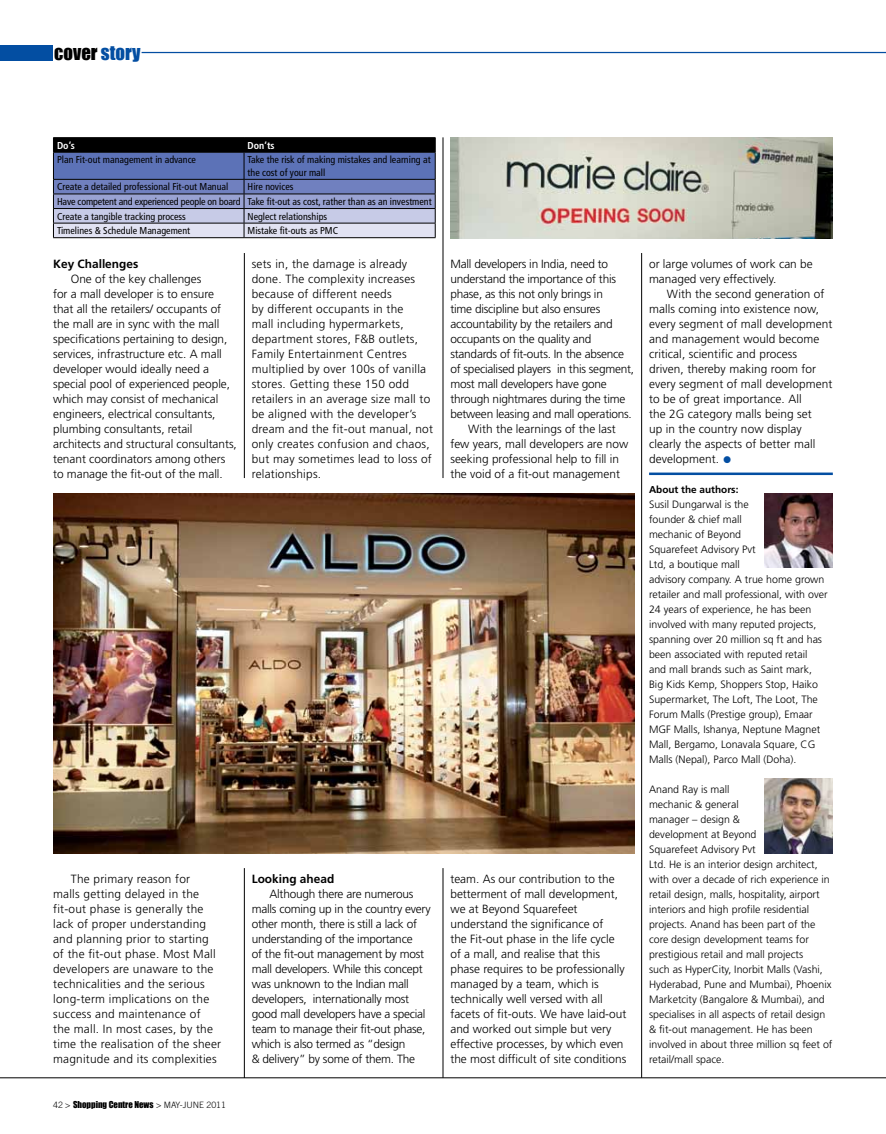
<style>
.page{position:relative;width:886px;height:1134px;background:#fff}
.page>*{position:absolute;margin:0;border:0;box-sizing:border-box;transform-origin:0 0}
.t1{font:18.75px "Impact";color:#000}
.t2{font:300 11.88px/15px "Frutiger";color:#000}
.t3{font:300 11.88px/15px "Frutiger";letter-spacing:.02em;color:#000}
.t4{font:300 11.88px/15px "Frutiger";letter-spacing:-.02em;color:#000}
.t5{font:700 11.88px "Frutiger";color:#000}
.t6{font:300 10.62px/15px "Frutiger";color:#000}
.t7{font:condensed 10px/14.6px "Frutiger";color:#000}
.t8{font:700 10px "Frutiger";color:#000}
.t9{font:700 condensed 10px "Frutiger";color:#fff}
.t10{font:8.75px "Impact";color:#000}
.s1{color:#034ea2}
.s2{font-family:"Trade Gothic";font-weight:300}
</style>
<div class="page">
<hr style="left:0;top:1077px;width:886px;height:1px;background:#000">
<hr style="left:142px;top:52px;width:744px;height:1px;background:#034ea2">
<div style="left:0;top:45px;width:53px;height:15px;background:#034ea2"></div>
<hr style="left:641px;top:253px;width:1px;height:825px;background:#000">
<hr style="left:443px;top:868px;width:1px;height:210px;background:#000">
<hr style="left:443px;top:137px;width:1px;height:341px;background:#000">
<hr style="left:244px;top:868px;width:1px;height:210px;background:#000">
<hr style="left:244px;top:253px;width:1px;height:225px;background:#000">
<img style="left:765px;top:493px;width:68px;height:75px">
<img style="left:765px;top:778px;width:68px;height:75px">
<hr style="left:649px;top:473px;width:184px;height:2px;background:#034ea2">
<hr style="left:53px;top:137px;width:191px;height:1px;background:#000">
<hr style="left:244px;top:137px;width:191px;height:1px;background:#000">
<svg style="left:53px;top:138px;width:383px;height:100px;background:#757fa6"></svg>
<hr style="left:53px;top:237px;width:191px;height:1px;background:#000">
<hr style="left:244px;top:237px;width:191px;height:1px;background:#000">
<img style="left:53px;top:493px;width:581px;height:360px">
<img style="left:450px;top:138px;width:383px;height:100px">
<h1 class="t1" style="left:54px;top:38px;width:88px">cover <span class="s1">story</span></h1>
<p class="t9" style="left:57px;top:139px;width:19px">Do’s</p>
<p class="t9" style="left:248px;top:139px;width:29px">Don’ts</p>
<p class="t7" style="left:57px;top:153px;width:141px">Plan Fit-out management in advance</p>
<p class="t7" style="left:248px;top:154px;width:185px;line-height:12.5px">Take the risk of making mistakes and learning at the cost of your mall</p>
<p class="t7" style="left:57px;top:180px;width:173px">Create a detailed professional Fit-out Manual</p>
<p class="t7" style="left:57px;top:180px;width:376px;text-indent:191px">Hire novices<br>Have competent and experienced people on board Take fit-out as cost, rather than as an investment<br>Create a tangible tracking process</p>
<p class="t7" style="left:248px;top:209px;width:81px">Neglect relationships</p>
<p class="t7" style="left:57px;top:223px;width:135px">Timelines &amp; Schedule Management</p>
<p class="t7" style="left:248px;top:223px;width:92px">Mistake fit-outs as PMC</p>
<p class="t5" style="left:53px;top:257px;width:87px">Key Challenges</p>
<p class="t2" style="left:53px;top:272px;width:185px;text-indent:18px">One of the key challenges<br>for a mall developer is to ensure that all the retailers/ occupants of the mall are in sync with the mall specifications pertaining to design, services, infrastructure etc. A mall developer would ideally need a special pool of experienced people, which may consist of mechanical engineers, electrical consultants, plumbing consultants, retail architects and structural consultants, tenant coordinators among others to manage the fit-out of the mall.</p>
<p class="t3" style="left:252px;top:257px;width:183px">sets in, the damage is already done. The complexity increases because of different needs<br>by different occupants in the<br>mall including hypermarkets, department stores, F&amp;B outlets,<br>Family Entertainment Centres multiplied by over 100s of vanilla stores. Getting these 150 odd retailers in an average size mall to be aligned with the developer’s dream and the fit-out manual, not only creates confusion and chaos, but may sometimes lead to loss of relationships.</p>
<p class="t4" style="left:450px;top:257px;width:159px">Mall developers in India, need to</p>
<p class="t4" style="left:450px;top:272px;width:167px">understand the importance of this</p>
<p class="t4" style="left:450px;top:287px;width:154px">phase, as this not only brings in</p>
<p class="t4" style="left:450px;top:302px;width:151px">time discipline but also ensures</p>
<p class="t4" style="left:450px;top:317px;width:164px">accountability by the retailers and</p>
<p class="t4" style="left:450px;top:332px;width:143px">occupants on the quality and</p>
<p class="t4" style="left:450px;top:347px;width:175px">standards of fit-outs. In the absence</p>
<p class="t4" style="left:450px;top:362px;width:185px">of specialised players in this segment,</p>
<p class="t4" style="left:450px;top:377px;width:158px">most mall developers have gone</p>
<p class="t4" style="left:450px;top:392px;width:176px">through nightmares during the time</p>
<p class="t4" style="left:450px;top:407px;width:183px">between leasing and mall operations.</p>
<p class="t2" style="left:468px;top:421px;width:149px">With the learnings of the last</p>
<p class="t2" style="left:450px;top:436px;width:179px">few years, mall developers are now</p>
<p class="t2" style="left:450px;top:451px;width:170px">seeking professional help to fill in</p>
<p class="t2" style="left:450px;top:466px;width:171px">the void of a fit-out management</p>
<p class="t3" style="left:53px;top:872px;width:169px;text-indent:18px">The primary reason for<br>malls getting delayed in the fit-out phase is generally the lack of proper understanding and planning prior to starting of the fit-out phase. Most Mall developers are unaware to the technicalities and the serious long-term implications on the success and maintenance of<br>the mall. In most cases, by the time the realisation of the sheer magnitude and its complexities</p>
<p class="t5" style="left:252px;top:872px;width:84px">Looking ahead</p>
<p class="t4" style="left:252px;top:887px;width:180px;text-indent:18px">Although there are numerous malls coming up in the country every other month, there is still a lack of understanding of the importance<br>of the fit-out management by most mall developers. While this concept was unknown to the Indian mall developers, internationally most good mall developers have a special team to manage their fit-out phase, which is also termed as “design<br>&amp; delivery” by some of them. The</p>
<p class="t10" style="left:53px;top:1098px;width:174px"><span class="s2">42 &gt;</span> Shopping Centre News <span class="s2">&gt; MAY-JUNE 2011</span></p>
<p class="t2" style="left:450px;top:871px;width:177px">team. As our contribution to the betterment of mall development, we at Beyond Squarefeet understand the significance of<br>the Fit-out phase in the life cycle of a mall, and realise that this phase requires to be professionally managed by a team, which is technically well versed with all facets of fit-outs. We have laid-out and worked out simple but very effective processes, by which even the most difficult of site conditions</p>
<p class="t2" style="left:649px;top:256px;width:165px">or large volumes of work can be managed very effectively.</p>
<p class="t2" style="left:649px;top:286px;width:185px;text-indent:18px">With the second generation of malls coming into existence now, every segment of mall development and management would become critical, scientific and process driven, thereby making room for every segment of mall development to be of great importance. All<br>the 2G category malls being set<br>up in the country now display clearly the aspects of better mall development. <span class="s1">●</span></p>
<p class="t8" style="left:649px;top:484px;width:91px">About the authors:</p>
<p class="t6" style="left:649px;top:497px;width:180px">Susil Dungarwal is the<br>founder &amp; chief mall<br>mechanic of Beyond<br>Squarefeet Advisory Pvt<br>Ltd, a boutique mall<br>advisory company. A true home grown retailer and mall professional, with over<br>24 years of experience, he has been involved with many reputed projects, spanning over 20 million sq ft and has been associated with reputed retail<br>and mall brands such as Saint mark,<br>Big Kids Kemp, Shoppers Stop, Haiko<br>Supermarket, The Loft, The Loot, The<br>Forum Malls (Prestige group), Emaar<br>MGF Malls, Ishanya, Neptune Magnet<br>Mall, Bergamo, Lonavala Square, CG<br>Malls (Nepal), Parco Mall (Doha).</p>
<p class="t6" style="left:649px;top:782px;width:185px">Anand Ray is mall<br>mechanic &amp; general<br>manager – design &amp;<br>development at Beyond<br>Squarefeet Advisory Pvt<br>Ltd. He is an interior design architect, with over a decade of rich experience in retail design, malls, hospitality, airport interiors and high profile residential projects. Anand has been part of the core design development teams for prestigious retail and mall projects<br>such as HyperCity, Inorbit Malls (Vashi,<br>Hyderabad, Pune and Mumbai), Phoenix<br>Marketcity (Bangalore &amp; Mumbai), and specialises in all aspects of retail design &amp; fit-out management. He has been involved in about three million sq feet of retail/mall space.</p>
</div>
